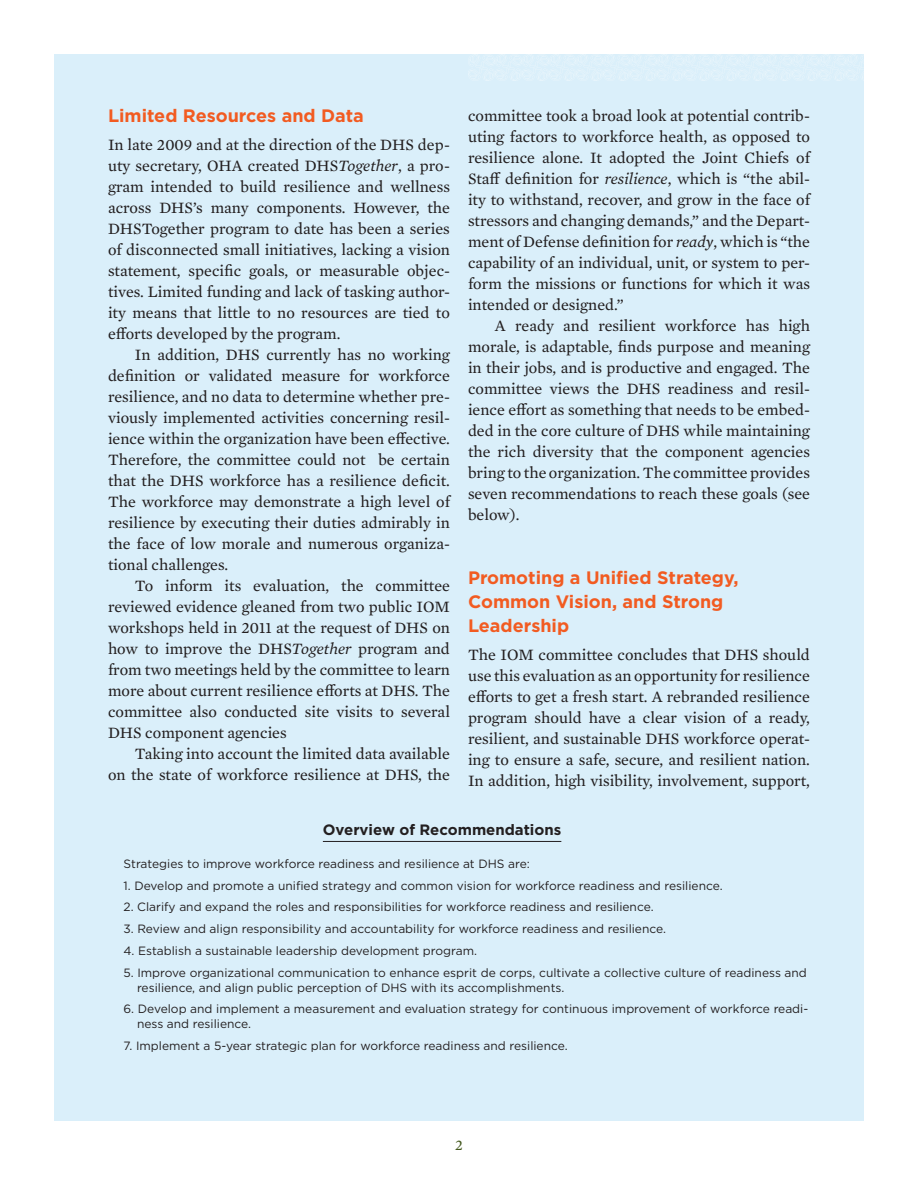
<style>
.page{position:relative;width:918px;height:1188px;background:#fff}
.page>*{position:absolute;margin:0;border:0;box-sizing:border-box;transform-origin:0 0}
.Header_B{font:700 18px/24px "Gotham";color:#f25b21}
.Body_Text{font:16.2px/21px "Mercury Text G2";color:#231f20;text-align:justify}
.Table__Header{font:700 15px "Gotham";color:#231f20}
.t1{font:15px "Mercury Text G2";color:#44591f}
.Table__Data{font:12px/15px "Gotham";color:#231f20}
.s1{font-style:italic}
</style>
<div class="page">
<div style="left:54px;top:54px;width:810px;height:1066px;background:#daeffa"></div>
<svg style="left:468px;top:54px;width:395px;height:27px"></svg>
<hr style="left:323px;top:841px;width:238px;height:1px;background:#231f20">
<p class="Body_Text" style="left:468px;top:104px;width:344px">committee took a broad look at potential contrib&shy;uting factors to workforce health, as opposed to resilience alone. It adopted the Joint Chiefs of Staff definition for <span class="s1">resilience</span>, which is “the abil&shy;ity to withstand, recover, and grow in the face of stressors and changing demands,” and the Depart&shy;ment of Defense definition for <span class="s1">ready</span>, which is “the capability of an individual, unit, or system to per&shy;form the missions or functions for which it was intended or designed.”</p>
<p class="Body_Text" style="left:468px;top:314px;width:344px;text-indent:27px">A ready and resilient workforce has high morale, is adaptable, finds purpose and meaning in their jobs, and is productive and engaged. The committee views the DHS readiness and resil&shy;ience effort as something that needs to be embed&shy;ded in the core culture of DHS while maintaining the rich diversity that the component agencies bring to the organization. The committee provides seven recommendations to reach these goals (see below).</p>
<p class="Header_B" style="left:108px;top:104px;width:257px">Limited Resources and Data</p>
<p class="Body_Text" style="left:108px;top:133px;width:344px">In late 2009 and at the direction of the DHS dep&shy;uty secretary, OHA created DHS<span class="s1">Together</span>, a pro&shy;gram intended to build resilience and wellness across DHS’s many components. However, the DHSTogether program to date has been a series of disconnected small initiatives, lacking a vision statement, specific goals, or measurable objec&shy;tives. Limited funding and lack of tasking author&shy;ity means that little to no resources are tied to efforts developed by the program.</p>
<p class="Body_Text" style="left:108px;top:343px;width:344px;text-indent:27px">In addition, DHS currently has no working definition or validated measure for workforce resilience, and no data to determine whether pre&shy;viously implemented activities concerning resil&shy;ience within the organization have been effective.<br>Therefore, the committee could not be certain that the DHS workforce has a resilience deficit.<br>The workforce may demonstrate a high level of resilience by executing their duties admirably in the face of low morale and numerous organiza&shy;tional challenges.</p>
<p class="Body_Text" style="left:108px;top:574px;width:344px;text-indent:27px">To inform its evaluation, the committee reviewed evidence gleaned from two public IOM workshops held in 2011 at the request of DHS on how to improve the DHS<span class="s1">Together</span> program and from two meetings held by the committee to learn more about current resilience efforts at DHS. The committee also conducted site visits to several DHS component agencies</p>
<p class="Body_Text" style="left:108px;top:742px;width:343px;text-align:right">Taking into account the limited data available<br>on the state of workforce resilience at DHS, the</p>
<p class="Header_B" style="left:468px;top:566px;width:272px">Promoting a Unified Strategy,<br>Common Vision, and Strong<br>Leadership</p>
<p class="Body_Text" style="left:468px;top:643px;width:344px">The IOM committee concludes that DHS should use this evaluation as an opportunity for resilience efforts to get a fresh start. A rebranded resilience program should have a clear vision of a ready, resilient, and sustainable DHS workforce operat&shy;ing to ensure a safe, secure, and resilient nation.<br>In addition, high visibility, involvement, support,</p>
<p class="Table__Header" style="left:323px;top:820px;width:240px">Overview of Recommendations</p>
<p class="Table__Data" style="left:124px;top:856px;width:408px">Strategies to improve workforce readiness and resilience at DHS are:</p>
<p class="Table__Data" style="left:124px;top:878px;width:601px">1. Develop and promote a unified strategy and common vision for workforce readiness and resilience.</p>
<p class="Table__Data" style="left:124px;top:899px;width:532px">2. Clarify and expand the roles and responsibilities for workforce readiness and resilience.</p>
<p class="Table__Data" style="left:124px;top:921px;width:544px">3. Review and align responsibility and accountability for workforce readiness and resilience.</p>
<p class="Table__Data" style="left:124px;top:943px;width:355px">4. Establish a sustainable leadership development program.</p>
<p class="Table__Data" style="left:137px;top:965px;width:671px;text-indent:-14px">5. Improve organizational communication to enhance esprit de corps, cultivate a collective culture of readiness and resilience, and align public perception of DHS with its accomplishments.</p>
<p class="Table__Data" style="left:137px;top:1001px;width:673px;text-indent:-14px">6. Develop and implement a measurement and evaluation strategy for continuous improvement of workforce readi&shy;ness and resilience.</p>
<p class="Table__Data" style="left:124px;top:1038px;width:446px">7. Implement a 5-year strategic plan for workforce readiness and resilience.</p>
<p class="t1" style="left:455px;top:1135px;width:9px">2</p>
</div>
